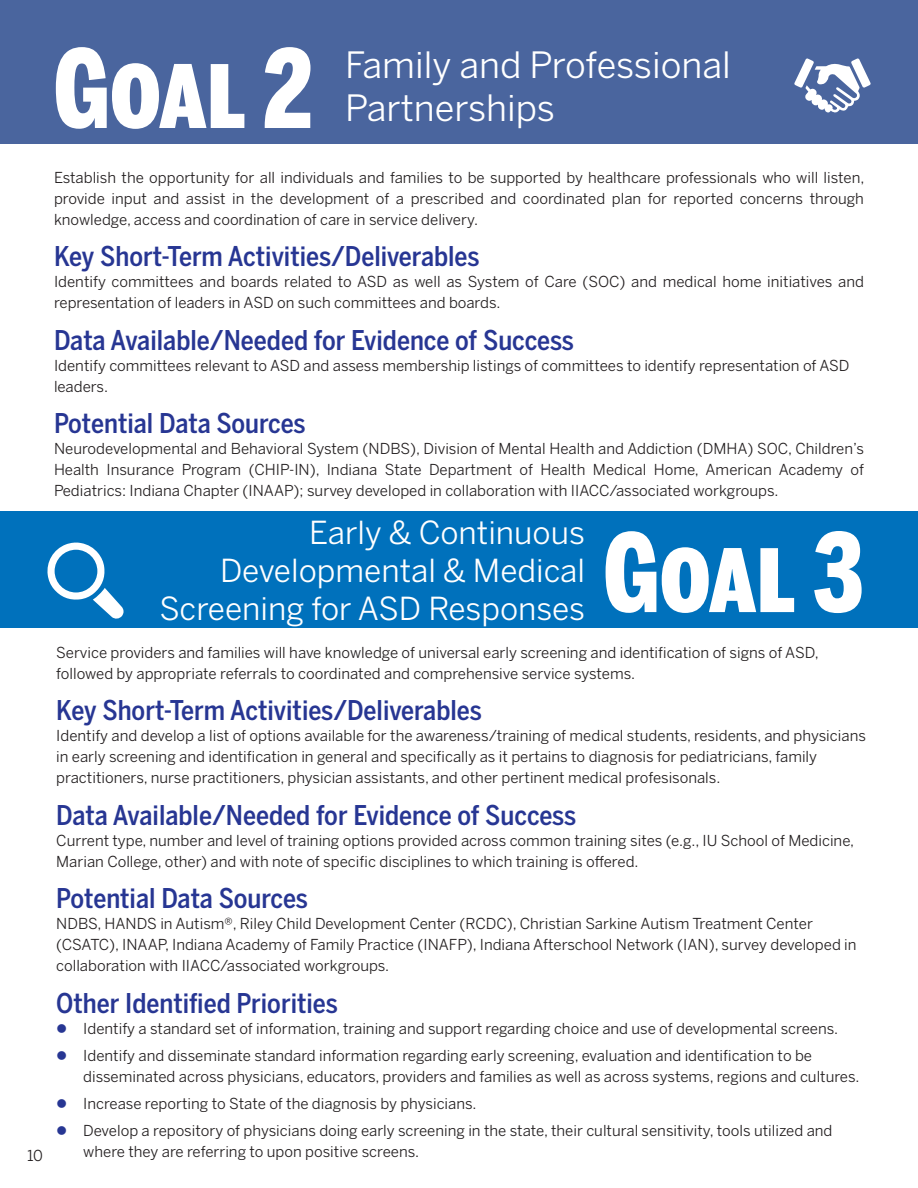
<style>
.page{position:relative;width:918px;height:1188px;background:#fff}
.page>*{position:absolute;margin:0;border:0;box-sizing:border-box;transform-origin:0 0}
.Goal_Number{font:900 108px "Benton Sans Comp";letter-spacing:-.005em;color:#fff}
.Section_Subtitle{font:36px "Benton Sans";color:#fff}
.Section_Subtitle-2{font:31.5px/37.8px "Benton Sans";color:#fff;text-align:right}
.t1{font:500 27px "Benton Sans Cond";color:#273693}
.t2{font:15px/21px "Benton Sans";color:#231f20}
</style>
<div class="page">
<div style="left:0;top:0;width:918px;height:144px;background:#4a659e"></div>
<svg style="left:794px;top:58px;width:77px;height:54px"></svg>
<div style="left:0;top:511px;width:918px;height:117px;background:#0071bc"></div>
<svg style="left:47px;top:543px;width:77px;height:76px"></svg>
<p class="Goal_Number" style="left:54px;top:21px;width:261px">GOAL 2</p>
<h1 class="Goal_Number" style="left:603px;top:21px;width:263px">GOAL 9</h1>
<p class="Section_Subtitle" style="left:345px;top:44px;width:387px">Family and Professional</p>
<p class="Section_Subtitle" style="left:345px;top:87px;width:212px">Partnerships</p>
<p class="t2" style="left:27px;top:1145px;width:18px">10</p>
<p class="t2" style="left:54px;top:167px;width:812px;text-align:justify">Establish the opportunity for all individuals and families to be supported by healthcare professionals who will listen, provide input and assist in the development of a prescribed and coordinated plan for reported concerns through knowledge, access and coordination of care in service delivery.</p>
<p class="t1" style="left:54px;top:240px;width:427px">Key Short-Term Activities/Deliverables</p>
<p class="t2" style="left:54px;top:271px;width:811px">Identify committees and boards related to ASD as well as System of Care (SOC) and medical home initiatives and representation of leaders in ASD on such committees and boards.</p>
<p class="t1" style="left:54px;top:323px;width:522px">Data Available/Needed for Evidence of Success</p>
<p class="t2" style="left:54px;top:355px;width:797px">Identify committees relevant to ASD and assess membership listings of committees to identify representation of ASD leaders.</p>
<p class="t1" style="left:54px;top:407px;width:253px">Potential Data Sources</p>
<p class="t2" style="left:54px;top:438px;width:812px;text-align:justify">Neurodevelopmental and Behavioral System (NDBS), Division of Mental Health and Addiction (DMHA) SOC, Children’s Health Insurance Program (CHIP-IN), Indiana State Department of Health Medical Home, American Academy of Pediatrics: Indiana Chapter (INAAP); survey developed in collaboration with IIACC/associated workgroups.</p>
<p class="Section_Subtitle-2" style="left:160px;top:514px;width:427px">Early &amp; Continuous<br>Developmental &amp; Medical<br>Screening for ASD Responses</p>
<p class="Goal_Number" style="left:604px;top:505px;width:262px">GOAL 3</p>
<p class="t2" style="left:56px;top:642px;width:764px">Service providers and families will have knowledge of universal early screening and identification of signs of ASD, followed by appropriate referrals to coordinated and comprehensive service systems.</p>
<p class="t1" style="left:56px;top:694px;width:427px">Key Short-Term Activities/Deliverables</p>
<p class="t2" style="left:56px;top:725px;width:811px">Identify and develop a list of options available for the awareness/training of medical students, residents, and physicians in early screening and identification in general and specifically as it pertains to diagnosis for pediatricians, family practitioners, nurse practitioners, physician assistants, and other pertinent medical profesisonals.</p>
<p class="t1" style="left:56px;top:798px;width:522px">Data Available/Needed for Evidence of Success</p>
<p class="t2" style="left:56px;top:830px;width:800px">Current type, number and level of training options provided across common training sites (e.g., IU School of Medicine,<br>Marian College, other) and with note of specific disciplines to which training is offered.</p>
<p class="t1" style="left:56px;top:882px;width:253px">Potential Data Sources</p>
<p class="t2" style="left:56px;top:913px;width:802px">NDBS, HANDS in Autism®, Riley Child Development Center (RCDC), Christian Sarkine Autism Treatment Center (CSATC), INAAP, Indiana Academy of Family Practice (INAFP), Indiana Afterschool Network (IAN), survey developed in collaboration with IIACC/associated workgroups.</p>
<p class="t1" style="left:56px;top:986px;width:283px">Other Identified Priorities</p>
<p class="t2" style="left:83px;top:1018px;width:756px">Identify a standard set of information, training and support regarding choice and use of developmental screens.</p>
<p class="t2" style="left:83px;top:1045px;width:778px">Identify and disseminate standard information regarding early screening, evaluation and identification to be disseminated across physicians, educators, providers and families as well as across systems, regions and cultures.</p>
<p class="t2" style="left:83px;top:1093px;width:395px">Increase reporting to State of the diagnosis by physicians.</p>
<p class="t2" style="left:83px;top:1120px;width:751px">Develop a repository of physicians doing early screening in the state, their cultural sensitivity, tools utilized and where they are referring to upon positive screens.</p>
</div>
